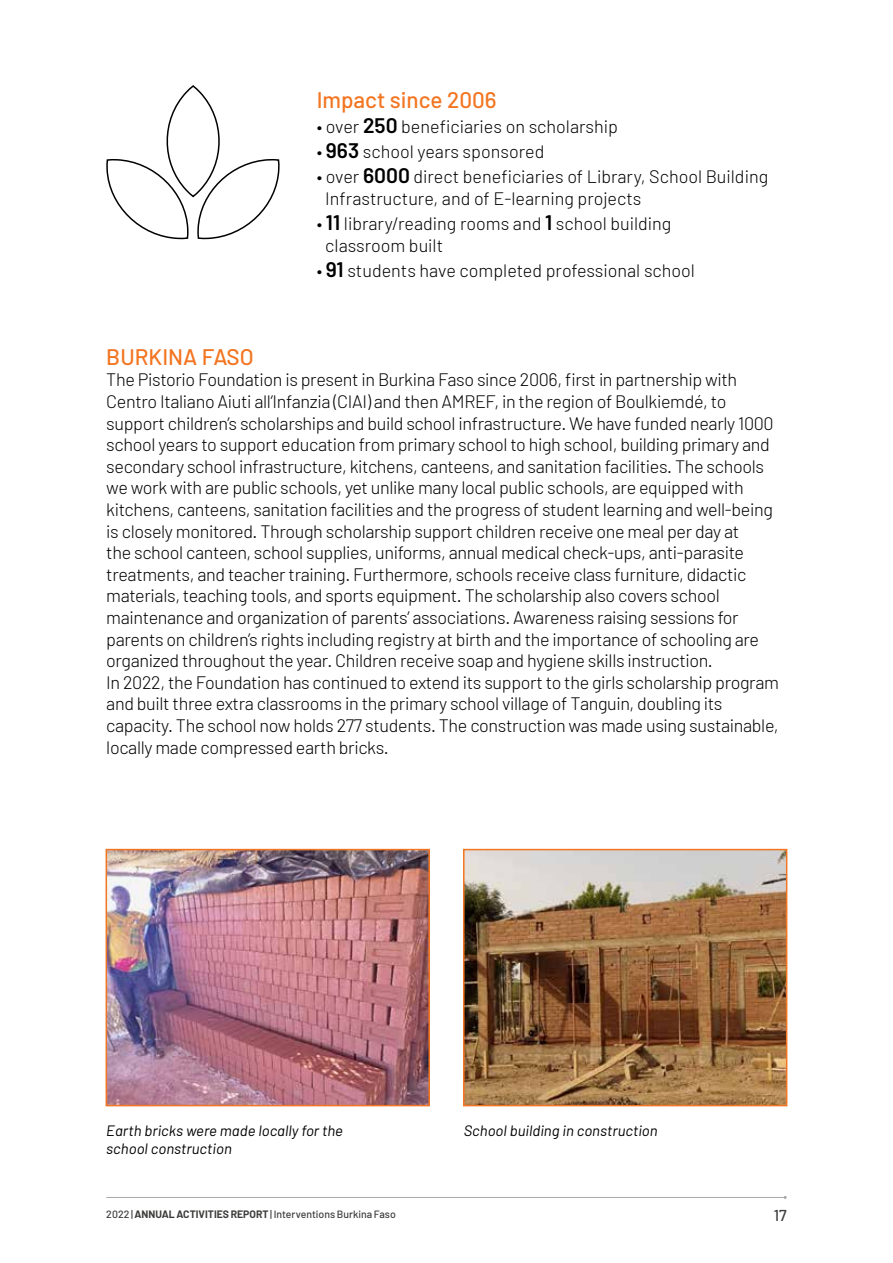
<style>
.page{position:relative;width:893px;height:1263px;background:#fff}
.page>*{position:absolute;margin:0;border:0;box-sizing:border-box;transform-origin:0 0}
.t1{font:500 22.5px "Barlow";color:#f37521}
.t2{font:300 18px/21.6px "Barlow";letter-spacing:-.02em;color:#000}
.t3{font:300 18px/21.6px "Barlow";color:#000}
.t4{font:500 15.75px "Barlow";color:#3c3c3b}
.t5{font:italic 15px/18px "Barlow";color:#000}
.t6{font:500 10.5px "Barlow";color:#3c3c3b}
.s1{font-weight:600;font-size:21px}
.s2{font-weight:700}
</style>
<div class="page">
<hr style="left:106px;top:1197px;width:679px;height:1px;background:#a8a8a7">
<svg style="left:106px;top:85px;width:174px;height:155px"></svg>
<img style="left:109px;top:852px;width:318px;height:251px">
<div style="left:106px;top:849px;width:324px;height:257px;border:2px solid #f37521"></div>
<img style="left:466px;top:852px;width:318px;height:251px">
<div style="left:463px;top:849px;width:324px;height:257px;border:2px solid #f37521"></div>
<p class="t1" style="left:317px;top:85px;width:181px">Impact since 2006</p>
<p class="t3" style="left:317px;top:115px;width:303px">• over <span class="s1">250</span> beneficiaries on scholarship</p>
<p class="t3" style="left:317px;top:140px;width:229px">• <span class="s1">963</span> school years sponsored</p>
<p class="t3" style="left:325px;top:165px;width:444px;text-indent:-8px">• over <span class="s1">6000</span> direct beneficiaries of Library, School Building<br>Infrastructure, and of E-learning projects</p>
<p class="t3" style="left:325px;top:212px;width:348px;text-indent:-8px">• <span class="s1">11</span> library/reading rooms and <span class="s1">1</span> school building classroom built</p>
<p class="t3" style="left:317px;top:259px;width:380px">• <span class="s1">91</span> students have completed professional school</p>
<p class="t1" style="left:106px;top:343px;width:149px">BURKINA FASO</p>
<p class="t2" style="left:106px;top:369px;width:674px">The Pistorio Foundation is present in Burkina Faso since 2006, first in partnership with Centro Italiano Aiuti all’Infanzia (CIAI) and then AMREF, in the region of Boulkiemdé, to support children’s scholarships and build school infrastructure. We have funded nearly 1000 school years to support education from primary school to high school, building primary and secondary school infrastructure, kitchens, canteens, and sanitation facilities. The schools we work with are public schools, yet unlike many local public schools, are equipped with kitchens, canteens, sanitation facilities and the progress of student learning and well-being is closely monitored. Through scholarship support children receive one meal per day at<br>the school canteen, school supplies, uniforms, annual medical check-ups, anti-parasite treatments, and teacher training. Furthermore, schools receive class furniture, didactic materials, teaching tools, and sports equipment. The scholarship also covers school maintenance and organization of parents’ associations. Awareness raising sessions for parents on children’s rights including registry at birth and the importance of schooling are organized throughout the year. Children receive soap and hygiene skills instruction.<br>In 2022, the Foundation has continued to extend its support to the girls scholarship program and built three extra classrooms in the primary school village of Tanguin, doubling its capacity. The school now holds 277 students. The construction was made using sustainable, locally made compressed earth bricks.</p>
<p class="t5" style="left:106px;top:1121px;width:238px">Earth bricks were made locally for the school construction</p>
<p class="t5" style="left:464px;top:1121px;width:195px">School building in construction</p>
<p class="t6" style="left:106px;top:1207px;width:291px">2022 | <span class="s2">ANNUAL ACTIVITIES REPORT</span> | Interventions Burkina Faso</p>
<p class="t4" style="left:774px;top:1206px;width:14px">17</p>
</div>
